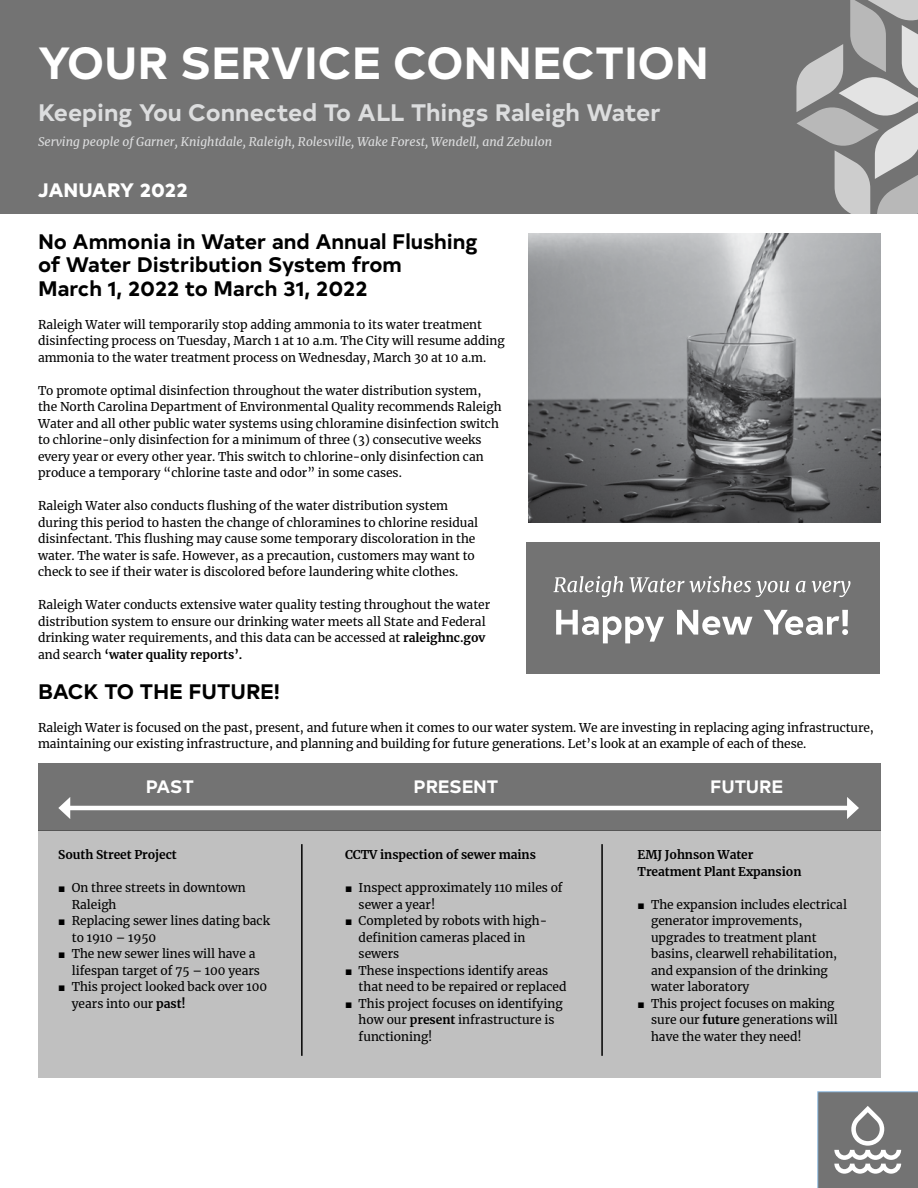
<style>
.page{position:relative;width:918px;height:1188px;background:#fff}
.page>*{position:absolute;margin:0;border:0;box-sizing:border-box;transform-origin:0 0}
.t1{font:700 45px "Typold";color:#fff}
.t2{font:700 23.85px "Typold";color:#dcddde}
.t3{font:700 21px/23.4px "Typold";color:#000}
.t4{font:800 19.5px "Typold";color:#fff}
.t5{font:700 18px "Typold";letter-spacing:-.005em;color:#fff}
.t6{font:12px/16.5px "Merriweather";color:#000}
.t7{font:700 12px/16.5px "Merriweather";letter-spacing:-.005em;color:#000}
.t8{font:italic 12px "Merriweather";color:#dcddde}
.s1{font-weight:700}
.s2{font-family:"Arial"}
</style>
<div class="page">
<div style="left:38px;top:830px;width:842px;height:248px;background:#c0c0c0"></div>
<div style="left:0;top:0;width:918px;height:214px;background:#737373"></div>
<svg style="left:818px;top:1092px;width:100px;height:96px;background:#848585"></svg>
<svg style="left:796px;top:0;width:122px;height:214px"></svg>
<img style="left:528px;top:233px;width:352px;height:290px">
<div style="left:527px;top:542px;width:353px;height:132px;background:#737373"></div>
<svg style="left:556px;top:610px;width:292px;height:33px"></svg>
<svg style="left:553px;top:576px;width:297px;height:21px"></svg>
<div style="left:38px;top:763px;width:842px;height:67px;background:#737373"></div>
<hr style="left:66px;top:806px;width:785px;height:4px;background:#fff">
<svg style="left:58px;top:797px;width:12px;height:22px"></svg>
<svg style="left:847px;top:797px;width:12px;height:22px"></svg>
<hr style="left:301px;top:844px;width:2px;height:212px;background:#000">
<hr style="left:601px;top:844px;width:2px;height:212px;background:#000">
<h1 class="t1" style="left:38px;top:26px;width:673px">YOUR SERVICE CONNECTION</h1>
<h2 class="t2" style="left:38px;top:92px;width:624px">Keeping You Connected To ALL Things Raleigh Water</h2>
<p class="t8" style="left:38px;top:133px;width:516px">Serving people of Garner, Knightdale, Raleigh, Rolesville, Wake Forest, Wendell, and Zebulon</p>
<h3 class="t4" style="left:38px;top:174px;width:152px">JANUARY 2022</h3>
<h3 class="t3" style="left:38px;top:228px;width:441px">No Ammonia in Water and Annual Flushing of Water Distribution System from<br>March 1, 2022 to March 31, 2022</h3>
<p class="t6" style="left:38px;top:316px;width:468px">Raleigh Water will temporarily stop adding ammonia to its water treatment disinfecting process on Tuesday, March 1 at 10 a.m. The City will resume adding ammonia to the water treatment process on Wednesday, March 30 at 10 a.m.</p>
<p class="t6" style="left:38px;top:382px;width:465px">To promote optimal disinfection throughout the water distribution system, the North Carolina Department of Environmental Quality recommends Raleigh Water and all other public water systems using chloramine disinfection switch to chlorine-only disinfection for a minimum of three (3) consecutive weeks every year or every other year. This switch to chlorine-only disinfection can produce a temporary “chlorine taste and odor” in some cases.</p>
<p class="t6" style="left:38px;top:497px;width:442px">Raleigh Water also conducts flushing of the water distribution system during this period to hasten the change of chloramines to chlorine residual disinfectant. This flushing may cause some temporary discoloration in the water. The water is safe. However, as a precaution, customers may want to check to see if their water is discolored before laundering white clothes.</p>
<p class="t6" style="left:38px;top:596px;width:454px">Raleigh Water conducts extensive water quality testing throughout the water distribution system to ensure our drinking water meets all State and Federal drinking water requirements, and this data can be accessed at <span class="s1">raleighnc.gov </span>and search <span class="s1">‘water quality reports’.</span></p>
<h3 class="t3" style="left:38px;top:677px;width:244px">BACK TO THE FUTURE!</h3>
<p class="t6" style="left:38px;top:719px;width:837px">Raleigh Water is focused on the past, present, and future when it comes to our water system. We are investing in replacing aging infrastructure, maintaining our existing infrastructure, and planning and building for future generations. Let’s look at an example of each of these.</p>
<h3 class="t5" style="left:146px;top:772px;width:50px">PAST</h3>
<h3 class="t5" style="left:414px;top:772px;width:86px">PRESENT</h3>
<h3 class="t5" style="left:710px;top:772px;width:74px">FUTURE</h3>
<p class="t7" style="left:58px;top:846px;width:120px">South Street Project</p>
<p class="t6" style="left:72px;top:879px;width:176px;text-indent:-14px"><span class="s2">■</span> On three streets in downtown<br>Raleigh</p>
<p class="t6" style="left:72px;top:912px;width:200px;text-indent:-14px"><span class="s2">■</span> Replacing sewer lines dating back to 1910 – 1950</p>
<p class="t6" style="left:72px;top:945px;width:190px;text-indent:-14px"><span class="s2">■</span> The new sewer lines will have a lifespan target of 75 – 100 years</p>
<p class="t6" style="left:72px;top:978px;width:197px;text-indent:-14px"><span class="s2">■</span> This project looked back over 100 years into our <span class="s1">past!</span></p>
<p class="t7" style="left:345px;top:846px;width:192px">CCTV inspection of sewer mains</p>
<p class="t6" style="left:359px;top:879px;width:206px;text-indent:-14px"><span class="s2">■</span> Inspect approximately 110 miles of sewer a year!</p>
<p class="t6" style="left:359px;top:912px;width:190px;text-indent:-14px"><span class="s2">■</span> Completed by robots with high&shy;definition cameras placed in sewers</p>
<p class="t6" style="left:359px;top:962px;width:209px;text-indent:-14px"><span class="s2">■</span> These inspections identify areas that need to be repaired or replaced</p>
<p class="t6" style="left:359px;top:995px;width:206px;text-indent:-14px"><span class="s2">■</span> This project focuses on identifying how our <span class="s1">present</span> infrastructure is functioning!</p>
<p class="t7" style="left:638px;top:846px;width:165px">EMJ Johnson Water<br>Treatment Plant Expansion</p>
<p class="t6" style="left:651px;top:896px;width:197px;text-indent:-14px"><span class="s2">■</span> The expansion includes electrical generator improvements, upgrades to treatment plant basins, clearwell rehabilitation, and expansion of the drinking water laboratory</p>
<p class="t6" style="left:651px;top:995px;width:188px;text-indent:-14px"><span class="s2">■</span> This project focuses on making sure our <span class="s1">future</span> generations will have the water they need!</p>
</div>
